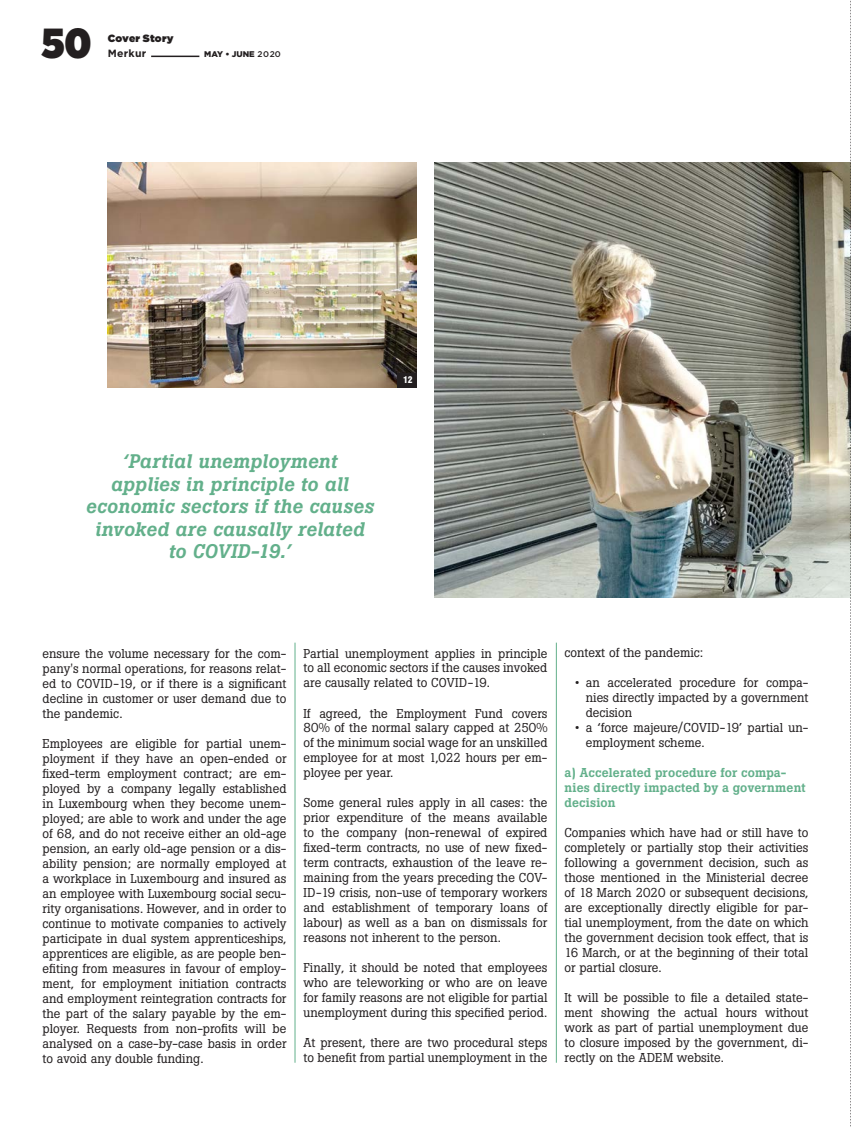
<style>
.page{position:relative;width:851px;height:1127px;background:#fff}
.page>*{position:absolute;margin:0;border:0;box-sizing:border-box;transform-origin:0 0}
.t1{font:900 42px "Gotham Narrow";color:#231f20}
.t2{font:italic 500 19.5px/22.5px "Boton";letter-spacing:.015em;color:#63b08b;text-align:center}
.t3{font:12.75px/15px "Boton";color:#231f20;text-align:justify}
.t4{font:500 12.75px/15px "Boton";letter-spacing:.015em;color:#63b08b}
.t5{font:10.5px "Gotham Ultra";letter-spacing:.02em;color:#231f20}
.t6{font:700 10.5px "Gotham";letter-spacing:.025em;color:#231f20}
.t7{font:900 condensed 9px "Swiss 721 BT";color:#fff}
.t8{font:900 8.25px "Gotham";color:#231f20}
.s1{font-weight:500}
</style>
<div class="page">
<hr style="left:151px;top:56px;width:48px;height:1px;background:#231f20">
<hr style="left:294px;top:643px;width:1px;height:420px;background:#63b08b">
<hr style="left:556px;top:643px;width:1px;height:420px;background:#63b08b">
<img style="left:434px;top:163px;width:416px;height:435px">
<img style="left:108px;top:163px;width:309px;height:225px">
<div style="left:398px;top:373px;width:19px;height:14px;background:#231f20"></div>
<svg style="left:850px;top:0;width:1px;height:1127px"></svg>
<h1 class="t1" style="left:41px;top:14px;width:52px">50</h1>
<p class="t5" style="left:108px;top:33px;width:67px">Cover Story</p>
<p class="t6" style="left:108px;top:48px;width:40px">Merkur</p>
<p class="t8" style="left:204px;top:50px;width:78px">MAY • JUNE <span class="s1">2020</span></p>
<h2 class="t2" style="left:86px;top:450px;width:289px">‘Partial unemployment applies in principle to all economic sectors if the causes invoked are causally related to COVID-19.’</h2>
<p class="t7" style="left:403px;top:374px;width:11px">12</p>
<p class="t3" style="left:43px;top:646px;width:245px">ensure the volume necessary for the com&shy;pany's normal operations, for reasons relat&shy;ed to COVID-19, or if there is a significant decline in customer or user demand due to the pandemic.</p>
<p class="t3" style="left:43px;top:736px;width:245px">Employees are eligible for partial unem&shy;ployment if they have an open-ended or fixed-term employment contract; are em&shy;ployed by a company legally established in Luxembourg when they become unem&shy;ployed; are able to work and under the age of 68, and do not receive either an old-age pension, an early old-age pension or a dis&shy;ability pension; are normally employed at a workplace in Luxembourg and insured as an employee with Luxembourg social secu&shy;rity organisations. However, and in order to continue to motivate companies to actively participate in dual system apprenticeships, apprentices are eligible, as are people ben&shy;efiting from measures in favour of employ&shy;ment, for employment initiation contracts and employment reintegration contracts for the part of the salary payable by the em&shy;ployer. Requests from non-profits will be analysed on a case-by-case basis in order to avoid any double funding.</p>
<p class="t3" style="left:303px;top:645px;width:245px">Partial unemployment applies in principle to all economic sectors if the causes invoked are causally related to COVID-19.</p>
<p class="t3" style="left:303px;top:705px;width:245px">If agreed, the Employment Fund covers 80% of the normal salary capped at 250% of the minimum social wage for an unskilled employee for at most 1,022 hours per em&shy;ployee per year.</p>
<p class="t3" style="left:303px;top:795px;width:245px">Some general rules apply in all cases: the prior expenditure of the means available to the company (non-renewal of expired fixed-term contracts, no use of new fixed&shy;term contracts, exhaustion of the leave re&shy;maining from the years preceding the COV-ID-19 crisis, non-use of temporary workers and establishment of temporary loans of labour) as well as a ban on dismissals for reasons not inherent to the person.</p>
<p class="t3" style="left:303px;top:960px;width:245px">Finally, it should be noted that employees who are teleworking or who are on leave for family reasons are not eligible for partial unemployment during this specified period.</p>
<p class="t3" style="left:303px;top:1035px;width:245px">At present, there are two procedural steps to benefit from partial unemployment in the</p>
<p class="t3" style="left:564px;top:645px;width:140px">context of the pandemic:</p>
<p class="t3" style="left:585px;top:675px;width:224px;text-indent:-11px">• an accelerated procedure for compa&shy;nies directly impacted by a government decision</p>
<p class="t3" style="left:585px;top:720px;width:224px;text-indent:-11px">• a ‘force majeure/COVID-19’ partial un&shy;employment scheme.</p>
<p class="t4" style="left:564px;top:765px;width:242px">a) Accelerated procedure for compa&shy;nies directly impacted by a government decision</p>
<p class="t3" style="left:564px;top:825px;width:245px">Companies which have had or still have to completely or partially stop their activities following a government decision, such as those mentioned in the Ministerial decree of 18 March 2020 or subsequent decisions, are exceptionally directly eligible for par&shy;tial unemployment, from the date on which the government decision took effect, that is 16 March, or at the beginning of their total or partial closure.</p>
<p class="t3" style="left:564px;top:990px;width:245px">It will be possible to file a detailed state&shy;ment showing the actual hours without work as part of partial unemployment due to closure imposed by the government, di&shy;rectly on the ADEM website.</p>
</div>
